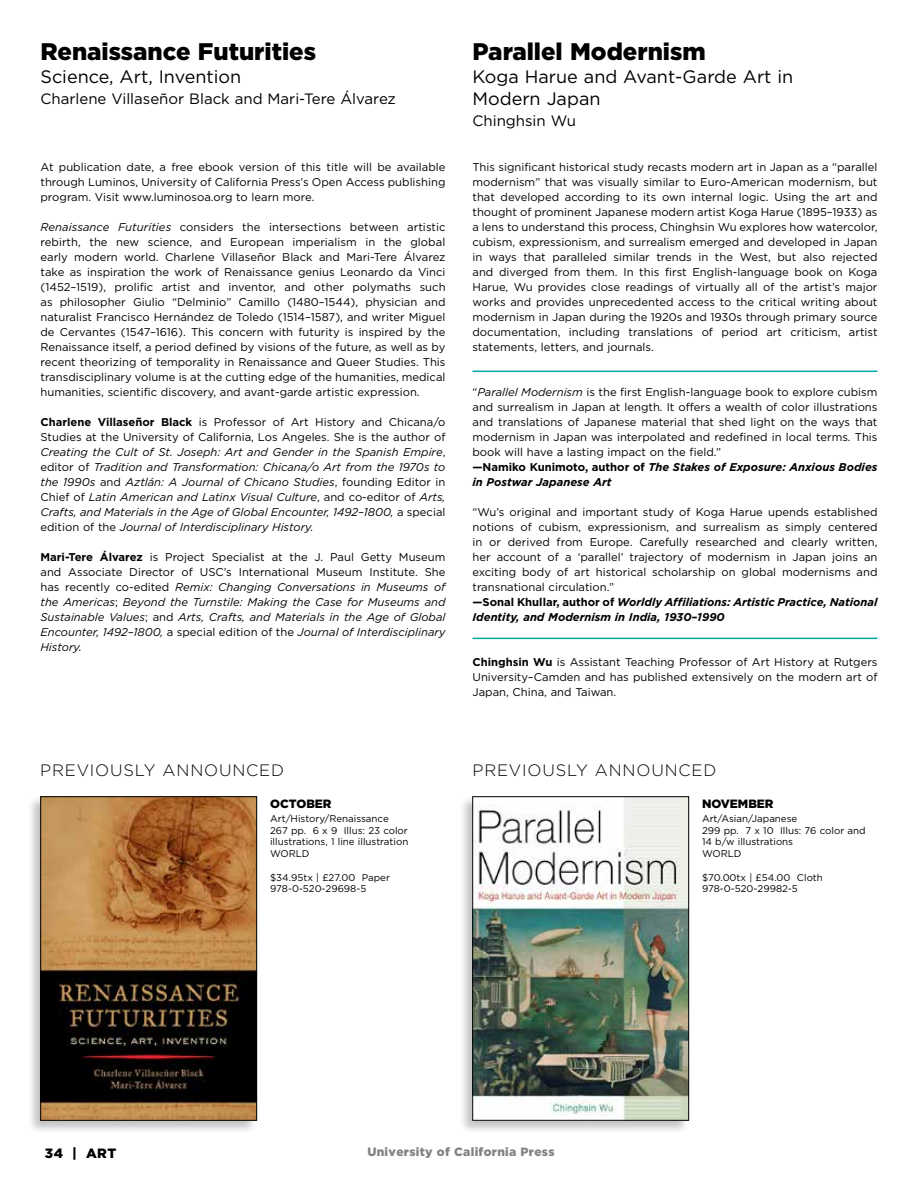
<style>
.page{position:relative;width:918px;height:1188px;background:#fff}
.page>*{position:absolute;margin:0;border:0;box-sizing:border-box;transform-origin:0 0}
.t1{font:900 24px "Gotham";color:#000}
.t2{font:18px/22.5px "Gotham";color:#000}
.t3{font:300 16.5px "Gotham";letter-spacing:.05em;color:#000}
.t4{font:15px "Gotham";color:#000}
.t5{font:900 13.5px "Gotham";color:#000}
.t6{font:900 12px "Gotham";letter-spacing:.025em;color:#808285}
.t7{font:900 12px "Gotham";color:#000}
.t8{font:11.25px/15px "Gotham";color:#000;text-align:justify}
.t9{font:italic 11.25px/15px "Gotham";color:#000;text-align:justify}
.t10{font:9.75px/11.7px "Gotham";color:#000}
.s1{font-style:italic}
.s2{font-weight:700;font-style:normal}
.s3{font-style:normal}
.s4{font-weight:700}
.s5{font-weight:700;font-style:italic}
</style>
<div class="page">
<div style="left:26px;top:795px;width:232px;height:340px;background:#000;opacity:.24"></div>
<img style="left:42px;top:798px;width:213px;height:320px">
<div style="left:40px;top:796px;width:217px;height:324px;border:1px solid #000"></div>
<div style="left:458px;top:795px;width:232px;height:340px;background:#000;opacity:.24"></div>
<img style="left:474px;top:798px;width:213px;height:320px">
<div style="left:472px;top:796px;width:217px;height:324px;border:1px solid #000"></div>
<hr style="left:472px;top:371px;width:406px;height:1px;background:#00aaa6">
<hr style="left:472px;top:638px;width:406px;height:1px;background:#00aaa6">
<h1 class="t1" style="left:40px;top:38px;width:277px">Renaissance Futurities</h1>
<h2 class="t2" style="left:40px;top:65px;width:202px">Science, Art, Invention</h2>
<h3 class="t4" style="left:40px;top:90px;width:357px">Charlene Villaseñor Black and Mari-Tere Álvarez</h3>
<p class="t8" style="left:40px;top:160px;width:407px">At publication date, a free ebook version of this title will be available through Luminos, University of California Press’s Open Access publishing program. Visit www.luminosoa.org to learn more.</p>
<p class="t8" style="left:40px;top:220px;width:407px"><span class="s1">Renaissance Futurities</span> considers the intersections between artistic rebirth, the new science, and European imperialism in the global early modern world. Charlene Villaseñor Black and Mari-Tere Álvarez take as inspiration the work of Renaissance genius Leonardo da Vinci (1452–1519), prolific artist and inventor, and other polymaths such as philosopher Giulio “Delminio” Camillo (1480–1544), physician and naturalist Francisco Hernández de Toledo (1514–1587), and writer Miguel de Cervantes (1547–1616). This concern with futurity is inspired by the Renaissance itself, a period defined by visions of the future, as well as by recent theorizing of temporality in Renaissance and Queer Studies. This transdisciplinary volume is at the cutting edge of the humanities, medical humanities, scientific discovery, and avant-garde artistic expression.</p>
<p class="t9" style="left:40px;top:415px;width:407px"><span class="s2">Charlene Villaseñor Black</span> <span class="s3">is Professor of Art History and Chicana/o Studies at the University of California, Los Angeles. She is the author of </span>Creating the Cult of St. Joseph: Art and Gender in the Spanish Empire<span class="s3">, editor of</span> Tradition and Transformation: Chicana/o Art from the 1970s to the 1990s <span class="s3">and</span> Aztlán: A Journal of Chicano Studies<span class="s3">, founding Editor in Chief of</span> Latin American and Latinx Visual Culture<span class="s3">, and co-editor of</span> Arts, Crafts, and Materials in the Age of Global Encounter, 1492–1800, <span class="s3">a special edition of the</span> Journal of Interdisciplinary History.</p>
<p class="t9" style="left:40px;top:550px;width:407px"><span class="s2">Mari-Tere Álvarez</span> <span class="s3">is Project Specialist at the J. Paul Getty Museum and Associate Director of USC’s International Museum Institute. She has recently co-edited</span> Remix: Changing Conversations in Museums of the Americas<span class="s3">;</span> Beyond the Turnstile: Making the Case for Museums and Sustainable Values<span class="s3">; and</span> Arts, Crafts, and Materials in the Age of Global Encounter, 1492–1800, <span class="s3">a special edition of the</span> Journal of Interdisciplinary History.</p>
<h1 class="t1" style="left:472px;top:38px;width:235px">Parallel Modernism</h1>
<h2 class="t2" style="left:472px;top:65px;width:322px">Koga Harue and Avant-Garde Art in<br>Modern Japan</h2>
<h3 class="t4" style="left:472px;top:113px;width:105px">Chinghsin Wu</h3>
<p class="t8" style="left:472px;top:160px;width:407px">This significant historical study recasts modern art in Japan as a “parallel modernism” that was visually similar to Euro-American modernism, but that developed according to its own internal logic. Using the art and thought of prominent Japanese modern artist Koga Harue (1895–1933) as a lens to understand this process, Chinghsin Wu explores how watercolor, cubism, expressionism, and surrealism emerged and developed in Japan in ways that paralleled similar trends in the West, but also rejected and diverged from them. In this first English-language book on Koga Harue, Wu provides close readings of virtually all of the artist’s major works and provides unprecedented access to the critical writing about modernism in Japan during the 1920s and 1930s through primary source documentation, including translations of period art criticism, artist statements, letters, and journals.</p>
<p class="t8" style="left:472px;top:385px;width:407px;text-align:left">“<span class="s1">Parallel Modernism</span> is the first English-language book to explore cubism and surrealism in Japan at length. It offers a wealth of color illustrations and translations of Japanese material that shed light on the ways that modernism in Japan was interpolated and redefined in local terms. This book will have a lasting impact on the field.”<br><span class="s4">—Namiko Kunimoto, author of</span> <span class="s5">The Stakes of Exposure: Anxious Bodies in Postwar Japanese Art</span></p>
<p class="t8" style="left:472px;top:505px;width:407px;text-align:left">“Wu’s original and important study of Koga Harue upends established notions of cubism, expressionism, and surrealism as simply centered in or derived from Europe. Carefully researched and clearly written, her account of a ‘parallel’ trajectory of modernism in Japan joins an exciting body of art historical scholarship on global modernisms and transnational circulation.”<br><span class="s4">—Sonal Khullar, author of</span> <span class="s5">Worldly Affiliations: Artistic Practice, National Identity, and Modernism in India, 1930–1990</span></p>
<p class="t8" style="left:472px;top:655px;width:407px"><span class="s4">Chinghsin Wu</span> is Assistant Teaching Professor of Art History at Rutgers University–Camden and has published extensively on the modern art of Japan, China, and Taiwan.</p>
<h3 class="t3" style="left:40px;top:762px;width:245px">PREVIOUSLY ANNOUNCED</h3>
<h3 class="t3" style="left:472px;top:762px;width:245px">PREVIOUSLY ANNOUNCED</h3>
<p class="t7" style="left:270px;top:796px;width:63px">OCTOBER</p>
<p class="t10" style="left:270px;top:813px;width:140px">Art/History/Renaissance<br>267 pp. 6 x 9 Illus: 23 color illustrations, 1 line illustration<br>WORLD</p>
<p class="t10" style="left:270px;top:871px;width:121px">$34.95tx | £27.00 Paper<br>978-0-520-29698-5</p>
<p class="t5" style="left:45px;top:1145px;width:73px">34 | ART</p>
<p class="t6" style="left:367px;top:1145px;width:189px">University of California Press</p>
<p class="t7" style="left:702px;top:796px;width:73px">NOVEMBER</p>
<p class="t10" style="left:702px;top:813px;width:165px">Art/Asian/Japanese<br>299 pp. 7 x 10 Illus: 76 color and<br>14 b/w illustrations<br>WORLD</p>
<p class="t10" style="left:702px;top:871px;width:122px">$70.00tx | £54.00 Cloth<br>978-0-520-29982-5</p>
</div>
